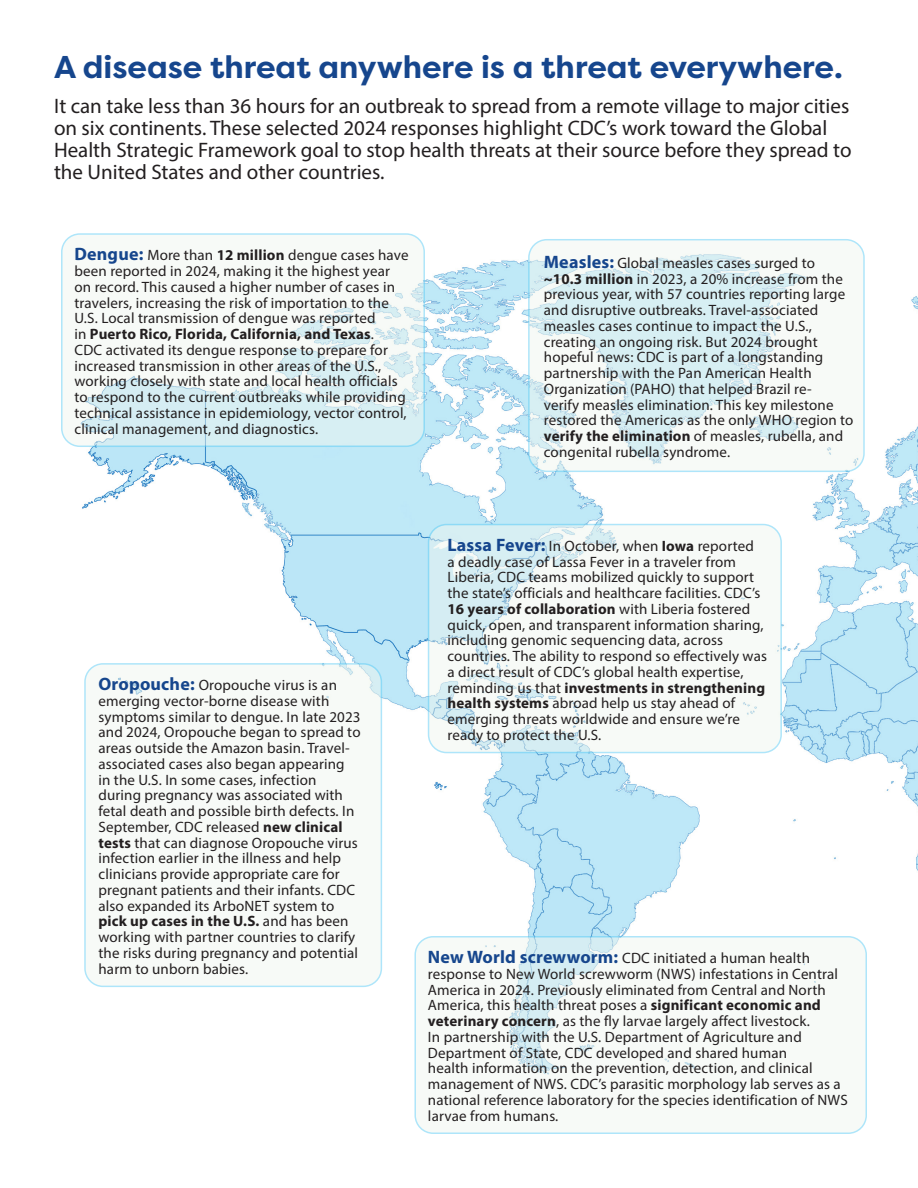
<style>
.page{position:relative;width:918px;height:1188px;background:#fff}
.page>*{position:absolute;margin:0;border:0;box-sizing:border-box;transform-origin:0 0}
.t1{font:700 31.5px "Filson Pro";color:#16468d}
.List_Paragraph{font:21px/22px "Myriad Pro";color:#231f20}
.List_Paragraph-2{font:15px/15.8px "Myriad Pro";letter-spacing:.01em;color:#231f20}
.s1{font-weight:700;font-size:18px;color:#16468d}
.s2{font-weight:700}
</style>
<div class="page">
<img style="left:61px;top:236px;width:857px;height:885px">
<svg style="left:415px;top:937px;width:451px;height:196px"></svg>
<div style="left:414px;top:936px;width:453px;height:198px;border:2px solid #5dccf5;border-radius:18px"></div>
<div style="left:85px;top:664px;width:296px;height:322px;background:#f7faf7;border-radius:18px"></div>
<div style="left:84px;top:663px;width:298px;height:324px;border:2px solid #5dccf5;border-radius:18px"></div>
<svg style="left:62px;top:234px;width:362px;height:212px"></svg>
<div style="left:61px;top:233px;width:364px;height:214px;border:2px solid #5dccf5;border-radius:18px"></div>
<svg style="left:529px;top:240px;width:335px;height:231px"></svg>
<div style="left:528px;top:239px;width:337px;height:233px;border:2px solid #5dccf5;border-radius:18px"></div>
<svg style="left:429px;top:525px;width:352px;height:228px"></svg>
<div style="left:428px;top:524px;width:354px;height:229px;border:2px solid #5dccf5;border-radius:18px"></div>
<h2 class="t1" style="left:54px;top:47px;width:790px">A disease threat anywhere is a threat everywhere.</h2>
<p class="List_Paragraph" style="left:54px;top:95px;width:799px">It can take less than 36 hours for an outbreak to spread from a remote village to major cities on six continents. These selected 2024 responses highlight CDC’s work toward the Global Health Strategic Framework goal to stop health threats at their source before they spread to the United States and other countries.</p>
<p class="List_Paragraph-2" style="left:75px;top:247px;width:336px"><span class="s1">Dengue:</span> More than <span class="s2">12 million</span> dengue cases have been reported in 2024, making it the highest year on record. This caused a higher number of cases in travelers, increasing the risk of importation to the U.S. Local transmission of dengue was reported<br>in <span class="s2">Puerto Rico, Florida, California, and Texas</span>.<br>CDC activated its dengue response to prepare for increased transmission in other areas of the U.S., working closely with state and local health officials to respond to the current outbreaks while providing technical assistance in epidemiology, vector control, clinical management, and diagnostics.</p>
<p class="List_Paragraph-2" style="left:544px;top:255px;width:311px"><span class="s1">Measles:</span> Global measles cases surged to <span class="s2">~10.3 million</span> in 2023, a 20% increase from the previous year, with 57 countries reporting large and disruptive outbreaks. Travel-associated measles cases continue to impact the U.S., creating an ongoing risk. But 2024 brought hopeful news: CDC is part of a longstanding partnership with the Pan American Health Organization (PAHO) that helped Brazil re-<br>verify measles elimination. This key milestone restored the Americas as the only WHO region to <span class="s2">verify the elimination</span> of measles, rubella, and congenital rubella syndrome.</p>
<p class="List_Paragraph-2" style="left:98px;top:677px;width:264px"><span class="s1">Oropouche:</span> Oropouche virus is an emerging vector-borne disease with symptoms similar to dengue. In late 2023 and 2024, Oropouche began to spread to areas outside the Amazon basin. Travel&shy;associated cases also began appearing<br>in the U.S. In some cases, infection during pregnancy was associated with fetal death and possible birth defects. In September, CDC released <span class="s2">new clinical tests</span> that can diagnose Oropouche virus infection earlier in the illness and help clinicians provide appropriate care for pregnant patients and their infants. CDC also expanded its ArboNET system to <span class="s2">pick up cases in the U.S.</span> and has been working with partner countries to clarify the risks during pregnancy and potential harm to unborn babies.</p>
<p class="List_Paragraph-2" style="left:447px;top:538px;width:321px"><span class="s1">Lassa Fever:</span> In October, when <span class="s2">Iowa</span> reported<br>a deadly case of Lassa Fever in a traveler from Liberia, CDC teams mobilized quickly to support the state’s officials and healthcare facilities. CDC’s <span class="s2">16 years of collaboration</span> with Liberia fostered quick, open, and transparent information sharing, including genomic sequencing data, across countries. The ability to respond so effectively was a direct result of CDC’s global health expertise, reminding us that <span class="s2">investments in strengthening health systems</span> abroad help us stay ahead of emerging threats worldwide and ensure we’re ready to protect the U.S.</p>
<p class="List_Paragraph-2" style="left:428px;top:950px;width:421px"><span class="s1">New World screwworm:</span> CDC initiated a human health response to New World screwworm (NWS) infestations in Central America in 2024. Previously eliminated from Central and North America, this health threat poses a <span class="s2">significant economic and veterinary concern</span>, as the fly larvae largely affect livestock.<br>In partnership with the U.S. Department of Agriculture and Department of State, CDC developed and shared human<br>health information on the prevention, detection, and clinical management of NWS. CDC’s parasitic morphology lab serves as a national reference laboratory for the species identification of NWS larvae from humans.</p>
</div>
